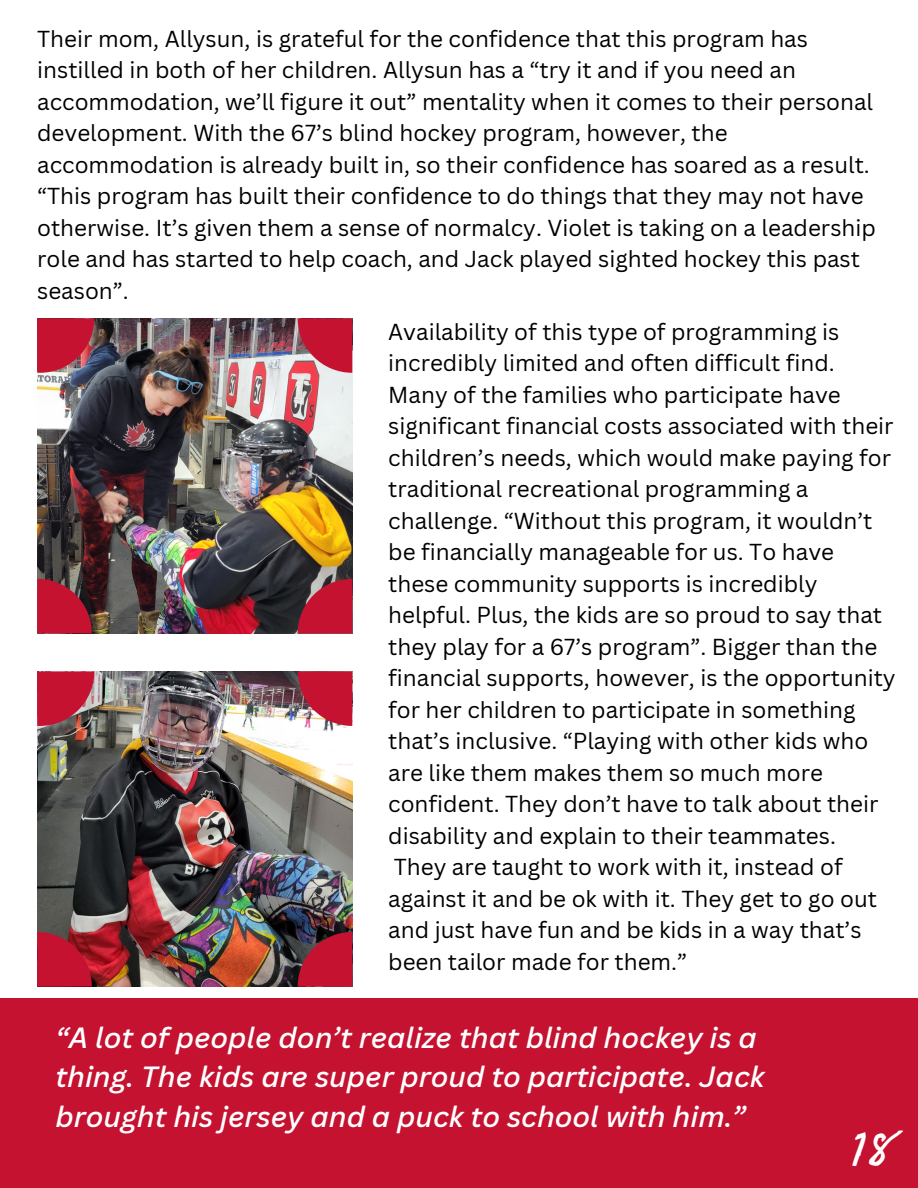
<style>
.page{position:relative;width:918px;height:1188px;background:#fff}
.page>*{position:absolute;margin:0;border:0;box-sizing:border-box;transform-origin:0 0}
.t1{font:36px "Beth Ellen";color:#fff}
.t2{font:italic 500 28.5px/39.3px "Canva Sans";color:#fff}
.t3{font:22.5px/31.5px "Canva Sans";color:#000}
</style>
<div class="page">
<div style="left:0;top:998px;width:918px;height:190px;background:#c41230"></div>
<img style="left:37px;top:318px;width:315px;height:315px">
<img style="left:37px;top:671px;width:315px;height:316px">
<p class="t3" style="left:37px;top:22px;width:840px">Their mom, Allysun, is grateful for the confidence that this program has instilled in both of her children. Allysun has a “try it and if you need an accommodation, we’ll figure it out” mentality when it comes to their personal development. With the 67’s blind hockey program, however, the accommodation is already built in, so their confidence has soared as a result. “This program has built their confidence to do things that they may not have otherwise. It’s given them a sense of normalcy. Violet is taking on a leadership role and has started to help coach, and Jack played sighted hockey this past season”.</p>
<p class="t3" style="left:388px;top:315px;width:509px">Availability of this type of programming is incredibly limited and often difficult find.<br>Many of the families who participate have significant financial costs associated with their children’s needs, which would make paying for traditional recreational programming a challenge. “Without this program, it wouldn’t be financially manageable for us. To have these community supports is incredibly helpful. Plus, the kids are so proud to say that they play for a 67’s program”. Bigger than the financial supports, however, is the opportunity for her children to participate in something that’s inclusive. “Playing with other kids who are like them makes them so much more confident. They don’t have to talk about their disability and explain to their teammates.<br>They are taught to work with it, instead of against it and be ok with it. They get to go out and just have fun and be kids in a way that’s been tailor made for them.”</p>
<p class="t2" style="left:55px;top:1017px;width:711px">“A lot of people don’t realize that blind hockey is a thing. The kids are super proud to participate. Jack brought his jersey and a puck to school with him.”</p>
<p class="t1" style="left:851px;top:1130px;width:46px">18</p>
</div>
